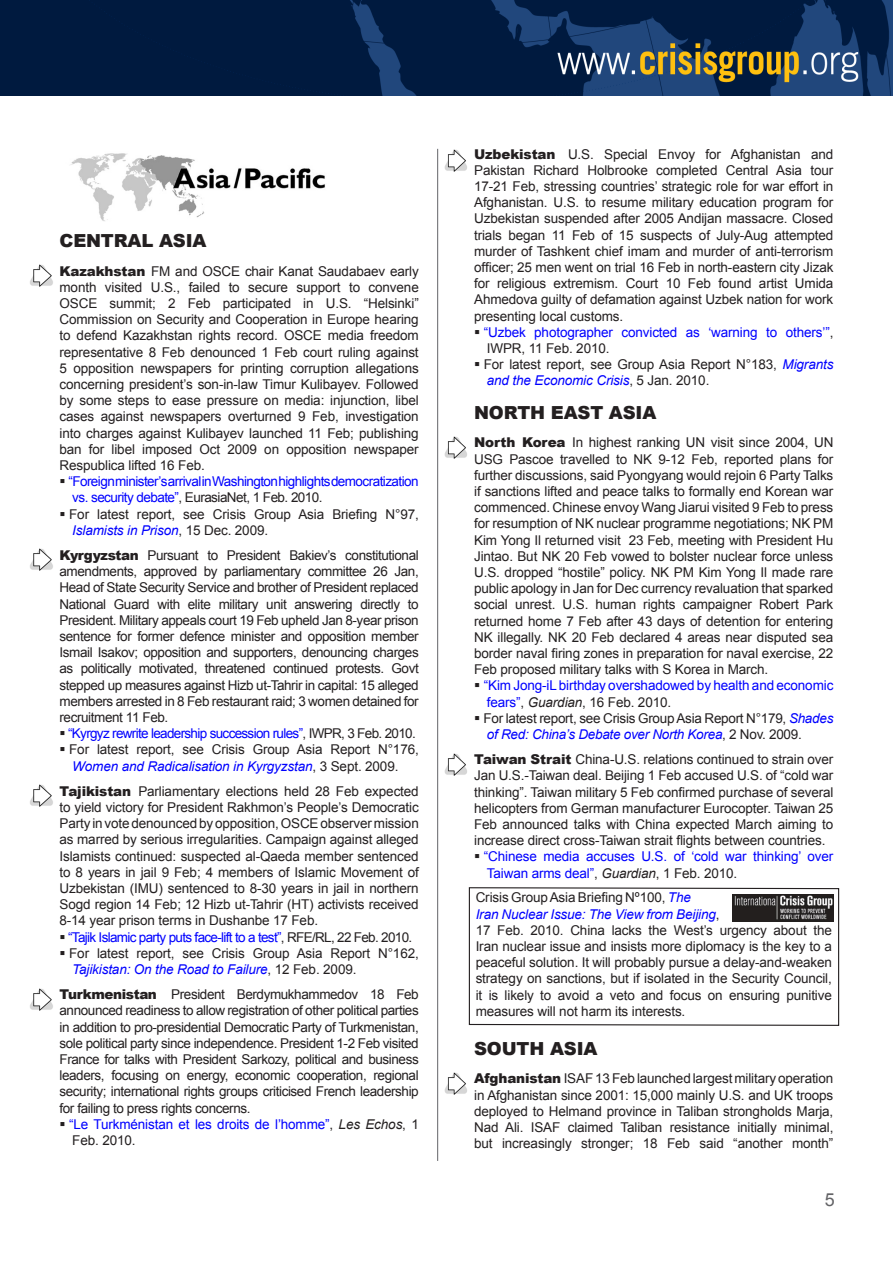
<style>
.page{position:relative;width:893px;height:1263px;background:#fff}
.page>*{position:absolute;margin:0;border:0;box-sizing:border-box;transform-origin:0 0}
.Country_body{font:900 18px "Arial";letter-spacing:-.01em;color:#231f20}
.t1{font:18px "Arial";color:#636366}
.Country_body-2{font:13.5px/16.2px "Arial";letter-spacing:-.01em;color:#231f20;text-align:justify}
.Bullets_new{font:13.5px/16.2px "Arial";letter-spacing:-.01em;color:#231f20}
.Bullets_new-2{font:13.5px/16.2px "Arial";letter-spacing:-.01em;color:#00f}
.Bullets_new-3{font:13.5px "Arial";letter-spacing:-.05em;color:#00f}
.Bullets_new-4{font:13.5px/16.2px "Arial";letter-spacing:-.04em;color:#00f}
.s1{font-weight:900}
.s2{color:#231f20}
.s3{font-style:italic;color:#00f}
.s4{font-style:italic;color:#231f20}
</style>
<div class="page">
<img style="left:0;top:0;width:893px;height:96px">
<hr style="left:437px;top:149px;width:1px;height:1012px;background:#757679">
<img style="left:70px;top:153px;width:255px;height:68px">
<img style="left:30px;top:264px;width:23px;height:23px">
<img style="left:30px;top:548px;width:23px;height:23px">
<img style="left:30px;top:784px;width:23px;height:23px">
<img style="left:30px;top:988px;width:23px;height:23px">
<img style="left:444px;top:436px;width:23px;height:23px">
<img style="left:444px;top:753px;width:23px;height:23px">
<img style="left:444px;top:1072px;width:23px;height:23px">
<svg style="left:468px;top:887px;width:372px;height:139px"></svg>
<img style="left:732px;top:894px;width:102px;height:27px">
<img style="left:444px;top:149px;width:23px;height:23px">
<p class="Country_body" style="left:60px;top:228px;width:149px">CENTRAL ASIA</p>
<p class="Country_body-2" style="left:60px;top:263px;width:361px"><span class="s1">Kazakhstan</span> FM and OSCE chair Kanat Saudabaev early month visited U.S., failed to secure support to convene OSCE summit; 2 Feb participated in U.S. “Helsinki” Commission on Security and Cooperation in Europe hearing to defend Kazakhstan rights record. OSCE media freedom representative 8 Feb denounced 1 Feb court ruling against 5 opposition newspapers for printing corruption allegations concerning president’s son-in-law Timur Kulibayev. Followed by some steps to ease pressure on media: injunction, libel cases against newspapers overturned 9 Feb, investigation into charges against Kulibayev launched 11 Feb; publishing ban for libel imposed Oct 2009 on opposition newspaper Respublica lifted 16 Feb.</p>
<p class="Bullets_new-4" style="left:68px;top:473px;width:352px">“Foreign minister’s arrival in Washington highlights democratization vs. security debate”<span class="s2">, EurasiaNet, 1 Feb. 2010.</span></p>
<p class="Bullets_new" style="left:69px;top:506px;width:351px">For latest report, see Crisis Group Asia Briefing N°97,<br><span class="s3">Islamists in Prison</span>, 15 Dec. 2009.</p>
<p class="Country_body-2" style="left:60px;top:547px;width:361px"><span class="s1">Kyrgyzstan</span> Pursuant to President Bakiev’s constitutional amendments, approved by parliamentary committee 26 Jan, Head of State Security Service and brother of President replaced National Guard with elite military unit answering directly to President. Military appeals court 19 Feb upheld Jan 8-year prison sentence for former defence minister and opposition member Ismail Isakov; opposition and supporters, denouncing charges as politically motivated, threatened continued protests. Govt stepped up measures against Hizb ut-Tahrir in capital: 15 alleged members arrested in 8 Feb restaurant raid; 3 women detained for recruitment 11 Feb.</p>
<p class="Bullets_new-3" style="left:68px;top:725px;width:349px">“Kyrgyz rewrite leadership succession rules”<span class="s2">, IWPR, 3 Feb. 2010.</span></p>
<p class="Bullets_new" style="left:69px;top:742px;width:351px">For latest report, see Crisis Group Asia Report N°176,<br><span class="s3">Women and Radicalisation in Kyrgyzstan</span>, 3 Sept. 2009.</p>
<p class="Country_body-2" style="left:60px;top:783px;width:361px"><span class="s1">Tajikistan</span> Parliamentary elections held 28 Feb expected to yield victory for President Rakhmon’s People’s Democratic Party in vote denounced by opposition, OSCE observer mission as marred by serious irregularities. Campaign against alleged Islamists continued: suspected al-Qaeda member sentenced to 8 years in jail 9 Feb; 4 members of Islamic Movement of Uzbekistan (IMU) sentenced to 8-30 years in jail in northern Sogd region 14 Feb; 12 Hizb ut-Tahrir (HT) activists received 8-14 year prison terms in Dushanbe 17 Feb.</p>
<p class="Bullets_new-3" style="left:68px;top:928px;width:346px">“Tajik Islamic party puts face-lift to a test”<span class="s2">, RFE/RL, 22 Feb. 2010.</span></p>
<p class="Bullets_new" style="left:69px;top:945px;width:351px">For latest report, see Crisis Group Asia Report N°162,<br><span class="s3">Tajikistan: On the Road to Failure</span>, 12 Feb. 2009.</p>
<p class="Country_body-2" style="left:60px;top:986px;width:361px"><span class="s1">Turkmenistan</span> President Berdymukhammedov 18 Feb announced readiness to allow registration of other political parties in addition to pro-presidential Democratic Party of Turkmenistan, sole political party since independence. President 1-2 Feb visited France for talks with President Sarkozy, political and business leaders, focusing on energy, economic cooperation, regional security; international rights groups criticised French leadership for failing to press rights concerns.</p>
<p class="Bullets_new-2" style="left:69px;top:1116px;width:351px">“Le Turkménistan et les droits de l’homme”<span class="s2">,</span> <span class="s4">Les Echos</span><span class="s2">, 1<br>Feb. 2010.</span></p>
<p class="Country_body-2" style="left:474px;top:146px;width:361px"><span class="s1">Uzbekistan</span> U.S. Special Envoy for Afghanistan and Pakistan Richard Holbrooke completed Central Asia tour 17-21 Feb, stressing countries’ strategic role for war effort in Afghanistan. U.S. to resume military education program for Uzbekistan suspended after 2005 Andijan massacre. Closed trials began 11 Feb of 15 suspects of July-Aug attempted murder of Tashkent chief imam and murder of anti-terrorism officer; 25 men went on trial 16 Feb in north-eastern city Jizak for religious extremism. Court 10 Feb found artist Umida Ahmedova guilty of defamation against Uzbek nation for work presenting local customs.</p>
<p class="Bullets_new-2" style="left:484px;top:324px;width:351px">“Uzbek photographer convicted as ‘warning to others’”<span class="s2">,<br>IWPR, 11 Feb. 2010.</span></p>
<p class="Bullets_new" style="left:484px;top:357px;width:351px">For latest report, see Group Asia Report N°183, <span class="s3">Migrants and the Economic Crisis</span>, 5 Jan. 2010.</p>
<p class="Country_body" style="left:474px;top:400px;width:184px">NORTH EAST ASIA</p>
<p class="Country_body-2" style="left:474px;top:435px;width:361px"><span class="s1">North Korea</span> In highest ranking UN visit since 2004, UN USG Pascoe travelled to NK 9-12 Feb, reported plans for further discussions, said Pyongyang would rejoin 6 Party Talks if sanctions lifted and peace talks to formally end Korean war commenced. Chinese envoy Wang Jiarui visited 9 Feb to press for resumption of NK nuclear programme negotiations; NK PM Kim Yong Il returned visit 23 Feb, meeting with President Hu Jintao. But NK 20 Feb vowed to bolster nuclear force unless U.S. dropped “hostile” policy. NK PM Kim Yong Il made rare public apology in Jan for Dec currency revaluation that sparked social unrest. U.S. human rights campaigner Robert Park returned home 7 Feb after 43 days of detention for entering NK illegally. NK 20 Feb declared 4 areas near disputed sea border naval firing zones in preparation for naval exercise, 22<br>Feb proposed military talks with S Korea in March.</p>
<p class="Bullets_new-2" style="left:484px;top:678px;width:351px">“Kim Jong-iL birthday overshadowed by health and economic fears”<span class="s2">,</span> <span class="s4">Guardian</span><span class="s2">, 16 Feb. 2010.</span></p>
<p class="Bullets_new" style="left:483px;top:710px;width:351px">For latest report, see Crisis Group Asia Report N°179, <span class="s3">Shades of Red: China’s Debate over North Korea</span>, 2 Nov. 2009.</p>
<p class="Country_body-2" style="left:474px;top:751px;width:361px"><span class="s1">Taiwan Strait</span> China-U.S. relations continued to strain over Jan U.S.-Taiwan deal. Beijing 1 Feb accused U.S. of “cold war thinking”. Taiwan military 5 Feb confirmed purchase of several helicopters from German manufacturer Eurocopter. Taiwan 25<br>Feb announced talks with China expected March aiming to increase direct cross-Taiwan strait flights between countries.</p>
<p class="Bullets_new-2" style="left:484px;top:849px;width:351px">“Chinese media accuses U.S. of ‘cold war thinking’ over<br>Taiwan arms deal”<span class="s2">,</span> <span class="s4">Guardian</span><span class="s2">, 1 Feb. 2010.</span></p>
<p class="Country_body-2" style="left:476px;top:890px;width:358px;text-align:left">Crisis Group Asia Briefing Nº100, <span class="s3">The<br>Iran Nuclear Issue: The View from Beijing</span>,<br>17 Feb. 2010. China lacks the West’s urgency about the Iran nuclear issue and insists more diplomacy is the key to a peaceful solution. It will probably pursue a delay-and-weaken strategy on sanctions, but if isolated in the Security Council, it is likely to avoid a veto and focus on ensuring punitive measures will not harm its interests.</p>
<p class="Country_body" style="left:474px;top:1036px;width:125px">SOUTH ASIA</p>
<p class="Country_body-2" style="left:474px;top:1071px;width:361px"><span class="s1">Afghanistan</span> ISAF 13 Feb launched largest military operation in Afghanistan since 2001: 15,000 mainly U.S. and UK troops deployed to Helmand province in Taliban strongholds Marja, Nad Ali. ISAF claimed Taliban resistance initially minimal, but increasingly stronger; 18 Feb said “another month”</p>
<h1 class="t1" style="left:825px;top:1188px;width:12px">5</h1>
</div>
